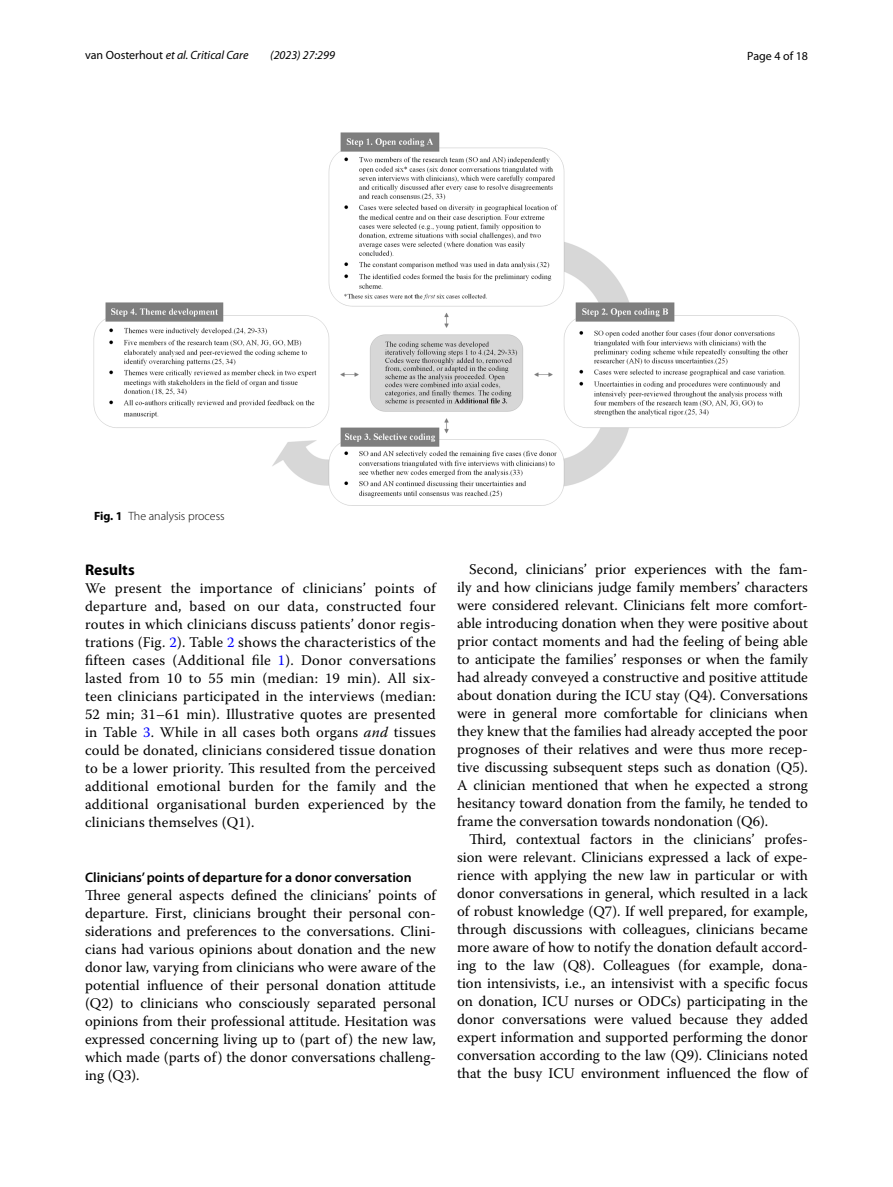
<style>
.page{position:relative;width:893px;height:1187px;background:#fff}
.page>*{position:absolute;margin:0;border:0;box-sizing:border-box;transform-origin:0 0}
.t1{font:700 15.45px "Myriad Pro";color:#000}
.t2{font:14.7px/18px "Warnock Pro";color:#000;text-align:justify}
.t3{font:600 13.8px "Myriad Pro";color:#000}
.t4{font:italic 12px "Myriad Pro";color:#000}
.t5{font:300 12px "Myriad Pro";color:#000}
.t6{font:12px "Myriad Pro";color:#000}
.s1{font-style:normal}
.s2{font-weight:700}
.s3{color:#00f}
.s4{font-style:italic}
</style>
<div class="page">
<img style="left:94px;top:133px;width:705px;height:372px">
<p class="t4" style="left:85px;top:48px;width:165px"><span class="s1">van Oosterhout</span> et al. Critical Care</p>
<p class="t4" style="left:270px;top:48px;width:66px">(2023) 27:299</p>
<p class="t6" style="left:747px;top:48px;width:62px">Page 4 of 18</p>
<p class="t5" style="left:94px;top:509px;width:132px"><span class="s2">Fig. 1</span> The analysis process</p>
<p class="t1" style="left:85px;top:559px;width:51px">Results</p>
<p class="t2" style="left:85px;top:578px;width:352px">We present the importance of clinicians’ points of departure and, based on our data, constructed four routes in which clinicians discuss patients’ donor regis&shy;trations (Fig. <span class="s3">2</span>). Table <span class="s3">2</span> shows the characteristics of the fifteen cases (Additional file <span class="s3">1</span>). Donor conversations lasted from 10 to 55 min (median: 19 min). All six&shy;teen clinicians participated in the interviews (median:<br>52 min; 31–61 min). Illustrative quotes are presented in Table <span class="s3">3</span>. While in all cases both organs <span class="s4">and</span> tissues could be donated, clinicians considered tissue donation to be a lower priority. This resulted from the perceived additional emotional burden for the family and the additional organisational burden experienced by the clinicians themselves (Q1).</p>
<p class="t3" style="left:85px;top:868px;width:328px">Clinicians’ points of departure for a donor conversation</p>
<p class="t2" style="left:85px;top:885px;width:352px">Three general aspects defined the clinicians’ points of departure. First, clinicians brought their personal con&shy;siderations and preferences to the conversations. Clini&shy;cians had various opinions about donation and the new donor law, varying from clinicians who were aware of the potential influence of their personal donation attitude (Q2) to clinicians who consciously separated personal opinions from their professional attitude. Hesitation was expressed concerning living up to (part of) the new law, which made (parts of) the donor conversations challeng&shy;ing (Q3).</p>
<p class="t2" style="left:457px;top:560px;width:352px;text-indent:12px">Second, clinicians’ prior experiences with the fam&shy;ily and how clinicians judge family members’ characters were considered relevant. Clinicians felt more comfort&shy;able introducing donation when they were positive about prior contact moments and had the feeling of being able to anticipate the families’ responses or when the family had already conveyed a constructive and positive attitude about donation during the ICU stay (Q4). Conversations were in general more comfortable for clinicians when they knew that the families had already accepted the poor prognoses of their relatives and were thus more recep&shy;tive discussing subsequent steps such as donation (Q5).<br>A clinician mentioned that when he expected a strong hesitancy toward donation from the family, he tended to frame the conversation towards nondonation (Q6).</p>
<p class="t2" style="left:457px;top:830px;width:352px;text-indent:12px">Third, contextual factors in the clinicians’ profes&shy;sion were relevant. Clinicians expressed a lack of expe&shy;rience with applying the new law in particular or with donor conversations in general, which resulted in a lack of robust knowledge (Q7). If well prepared, for example, through discussions with colleagues, clinicians became more aware of how to notify the donation default accord&shy;ing to the law (Q8). Colleagues (for example, dona&shy;tion intensivists, i.e., an intensivist with a specific focus on donation, ICU nurses or ODCs) participating in the donor conversations were valued because they added expert information and supported performing the donor conversation according to the law (Q9). Clinicians noted that the busy ICU environment influenced the flow of</p>
</div>
